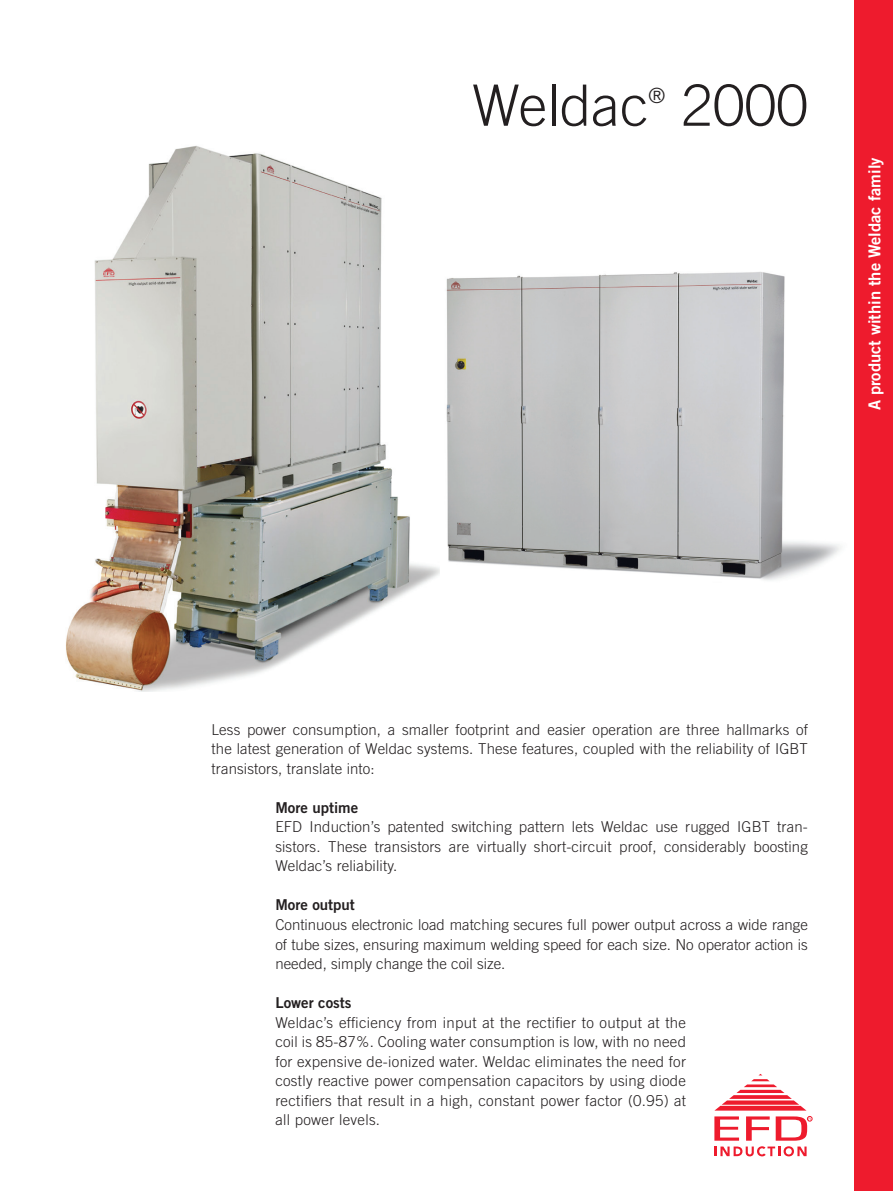
<style>
.page{position:relative;width:893px;height:1191px;background:#fff}
.page>*{position:absolute;margin:0;border:0;box-sizing:border-box;transform-origin:0 0}
.t1{font:300 57px "Trade Gothic";color:#231f20}
.t2{font:300 21px "Trade Gothic";color:#231f20}
.t3{font:16.5px "Trade Gothic Bold Two";color:#fff}
.t4{font:300 15px/19.5px "Trade Gothic";letter-spacing:.01em;color:#231f20;text-align:justify}
.t5{font:15px "Trade Gothic Bold Two";color:#231f20}
</style>
<div class="page">
<div style="left:855px;top:0;width:38px;height:1191px;background:#ee1b2d"></div>
<img style="left:66px;top:145px;width:374px;height:547px">
<img style="left:446px;top:272px;width:395px;height:309px">
<svg style="left:714px;top:1146px;width:93px;height:10px"></svg>
<svg style="left:715px;top:1074px;width:91px;height:36px"></svg>
<svg style="left:714px;top:1116px;width:25px;height:24px"></svg>
<svg style="left:746px;top:1116px;width:24px;height:24px"></svg>
<svg style="left:776px;top:1116px;width:36px;height:24px"></svg>
<h1 class="t1" style="left:472px;top:72px;width:178px">Weldac</h1>
<h2 class="t2" style="left:648px;top:83px;width:18px">®</h2>
<h1 class="t1" style="left:681px;top:72px;width:128px">2000</h1>
<p class="t3" style="left:864px;top:410px;width:254px;rotate:-90deg">A product within the Weldac family</p>
<p class="t4" style="left:212px;top:719px;width:598px">Less power consumption, a smaller footprint and easier operation are three hallmarks of the latest generation of Weldac systems. These features, coupled with the reliability of IGBT transistors, translate into:</p>
<p class="t5" style="left:275px;top:798px;width:84px">More uptime</p>
<p class="t4" style="left:275px;top:817px;width:534px">EFD Induction’s patented switching pattern lets Weldac use rugged IGBT tran&shy;sistors. These transistors are virtually short-circuit proof, considerably boosting Weldac’s reliability.</p>
<p class="t5" style="left:275px;top:895px;width:81px">More output</p>
<p class="t4" style="left:275px;top:914px;width:534px">Continuous electronic load matching secures full power output across a wide range of tube sizes, ensuring maximum welding speed for each size. No operator action is needed, simply change the coil size.</p>
<p class="t5" style="left:275px;top:993px;width:78px">Lower costs</p>
<p class="t4" style="left:275px;top:1012px;width:412px">Weldac’s efficiency from input at the rectifier to output at the coil is 85-87%. Cooling water consumption is low, with no need for expensive de-ionized water. Weldac eliminates the need for costly reactive power compensation capacitors by using diode rectifiers that result in a high, constant power factor (0.95) at all power levels.</p>
</div>
